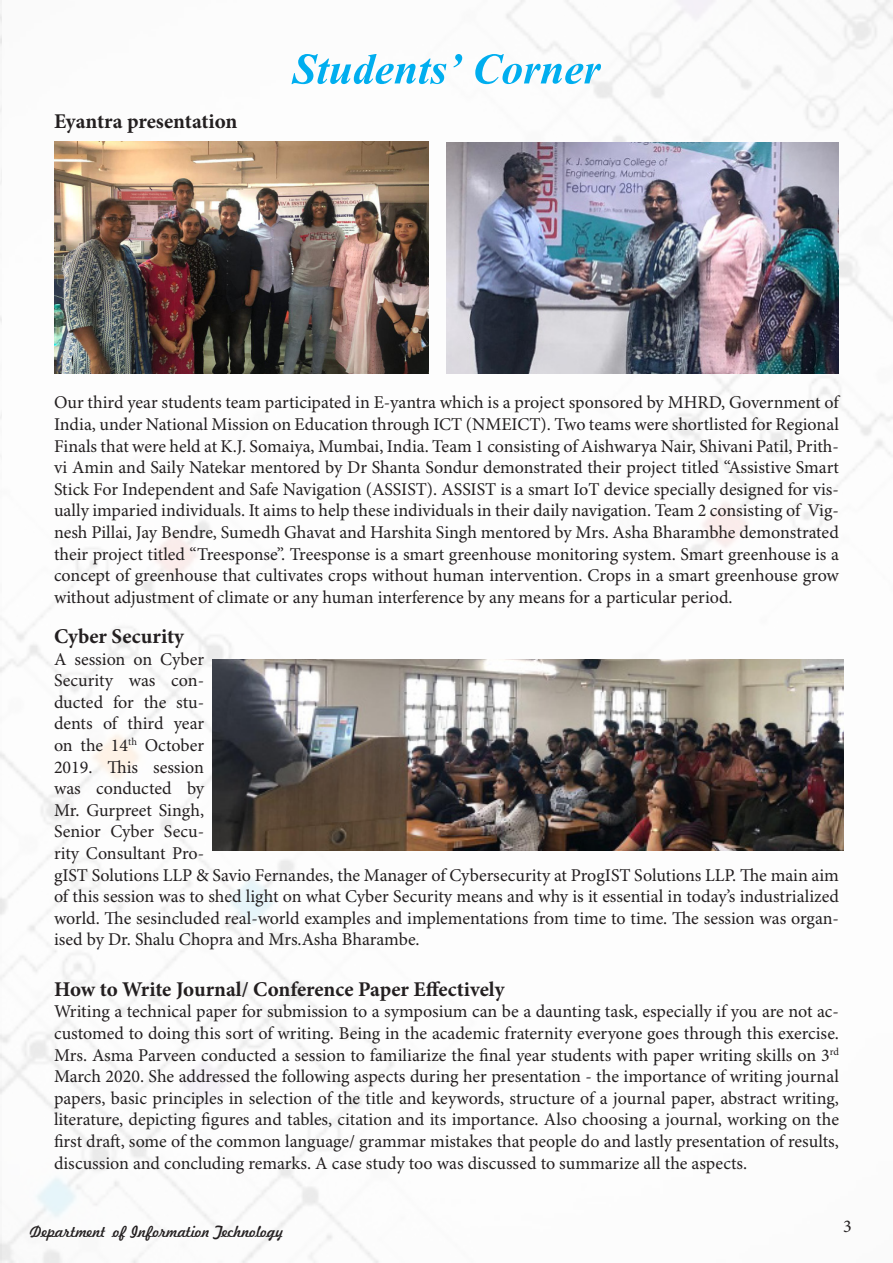
<style>
.page{position:relative;width:893px;height:1263px;background:#fff}
.page>*{position:absolute;margin:0;border:0;box-sizing:border-box;transform-origin:0 0}
.t1{font:700 54px "Vijaya";color:#00aeef}
.t2{font:700 21px "Minion Pro";color:#231f20}
.t3{font:18px/21.6px "Minion Pro";color:#231f20;text-align:justify}
.t4{font:15px "Freehand 521 BT Regular C";color:#231f20}
</style>
<div class="page">
<img style="left:0;top:0;width:893px;height:1263px">
<img style="left:54px;top:141px;width:374px;height:233px">
<img style="left:446px;top:142px;width:393px;height:232px">
<img style="left:213px;top:659px;width:630px;height:191px">
<p class="t2" style="left:54px;top:106px;width:185px">Eyantra presentation</p>
<p class="t1" style="left:292px;top:26px;width:309px">Students’ Corner</p>
<p class="t3" style="left:54px;top:393px;width:786px">Our third year students team participated in E-yantra which is a project sponsored by MHRD, Government of India, under National Mission on Education through ICT (NMEICT). Two teams were shortlisted for Regional Finals that were held at K.J. Somaiya, Mumbai, India. Team 1 consisting of Aishwarya Nair, Shivani Patil, Prith&shy;vi Amin and Saily Natekar mentored by Dr Shanta Sondur demonstrated their project titled “Assistive Smart Stick For Independent and Safe Navigation (ASSIST). ASSIST is a smart IoT device specially designed for vis&shy;ually imparied individuals. It aims to help these individuals in their daily navigation. Team 2 consisting of Vig&shy;nesh Pillai, Jay Bendre, Sumedh Ghavat and Harshita Singh mentored by Mrs. Asha Bharambhe demonstrated their project titled “Treesponse”. Treesponse is a smart greenhouse monitoring system. Smart greenhouse is a concept of greenhouse that cultivates crops without human intervention. Crops in a smart greenhouse grow without adjustment of climate or any human interference by any means for a particular period.</p>
<p class="t2" style="left:54px;top:621px;width:131px">Cyber Security</p>
<p class="t3" style="left:54px;top:649px;width:786px;text-align:left">A session on Cyber<br>Security was con-<br>ducted for the stu-<br>dents of third year<br>on the 14<sup>th</sup> October<br>2019. This session<br>was conducted by<br>Mr. Gurpreet Singh,<br>Senior Cyber Secu-<br>rity Consultant Pro-<br>gIST Solutions LLP &amp; Savio Fernandes, the Manager of Cybersecurity at ProgIST Solutions LLP. The main aim of this session was to shed light on what Cyber Security means and why is it essential in today’s industrialized world. The sesincluded real-world examples and implementations from time to time. The session was organ&shy;ised by Dr. Shalu Chopra and Mrs.Asha Bharambe.</p>
<p class="t2" style="left:54px;top:974px;width:452px">How to Write Journal/ Conference Paper Effectively</p>
<p class="t3" style="left:54px;top:1002px;width:786px">Writing a technical paper for submission to a symposium can be a daunting task, especially if you are not ac&shy;customed to doing this sort of writing. Being in the academic fraternity everyone goes through this exercise.<br>Mrs. Asma Parveen conducted a session to familiarize the final year students with paper writing skills on 3<sup>rd </sup>March 2020. She addressed the following aspects during her presentation - the importance of writing journal papers, basic principles in selection of the title and keywords, structure of a journal paper, abstract writing, literature, depicting figures and tables, citation and its importance. Also choosing a journal, working on the first draft, some of the common language/ grammar mistakes that people do and lastly presentation of results, discussion and concluding remarks. A case study too was discussed to summarize all the aspects.</p>
<p class="t4" style="left:30px;top:1221px;width:255px">Department of Information Technology</p>
<p class="t3" style="left:843px;top:1216px;width:10px">3</p>
</div>
